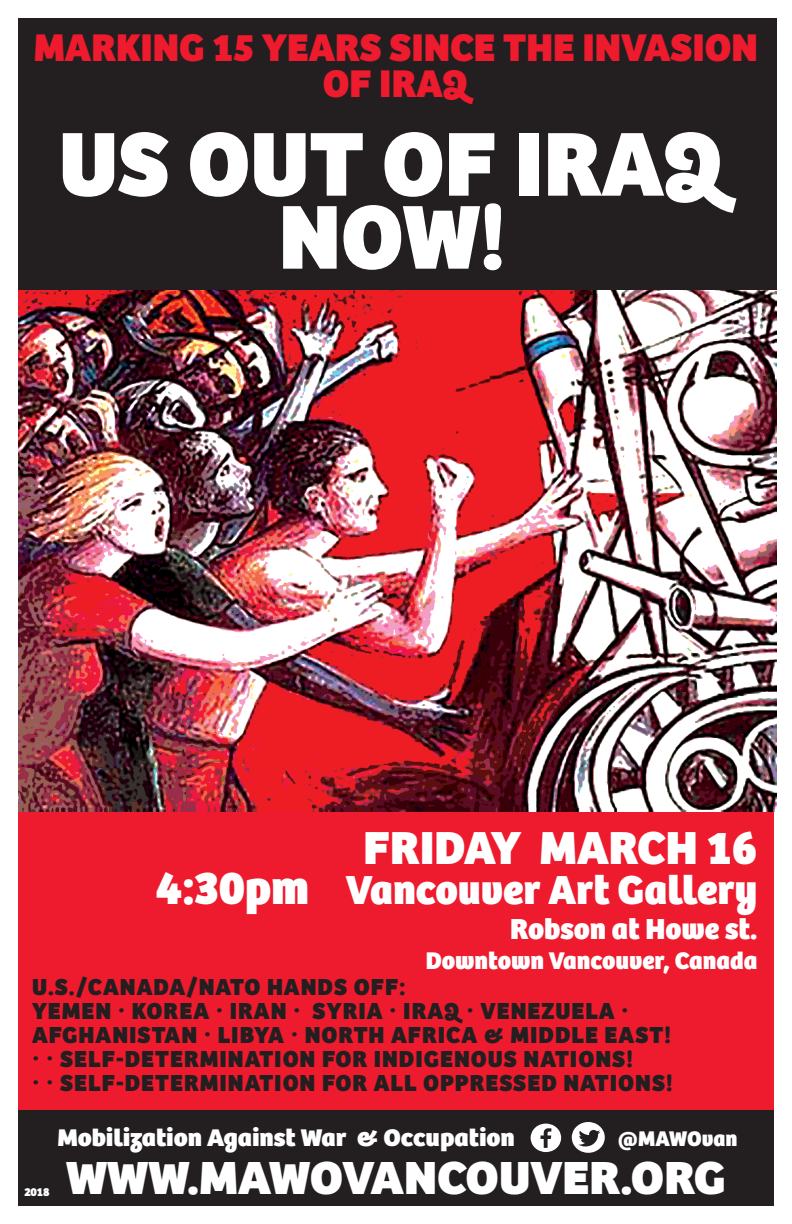
<style>
.page{position:relative;width:792px;height:1224px;background:#fff}
.page>*{position:absolute;margin:0;border:0;box-sizing:border-box;transform-origin:0 0}
.t1{font:800 94px/73px "Bree";color:#fff;text-align:center}
.t2{font:800 48.1px "Bree";color:#fff;scale:1.04 1}
.t3{font:800 48px "Bree";color:#fff}
.t4{font:800 42px "Bree";color:#fff}
.t5{font:800 40px/36px "Bree";color:#ee1a2e;text-align:center}
.t6{font:800 30px "Bree";color:#fff}
.t7{font:800 25px "Bree";color:#fff;scale:1.05 1}
.t8{font:800 25px "Bree";color:#fff}
.t9{font:800 24px/24px "Bree";letter-spacing:.04em;color:#231f20}
.t10{font:800 22px "Bree";color:#fff}
.t11{font:800 12px "Bree";color:#fff}
.s1{font-size:48px}
</style>
<div class="page">
<div style="left:18px;top:812px;width:756px;height:298px;background:#ee1a2e"></div>
<div style="left:18px;top:1110px;width:756px;height:96px;background:#231f20"></div>
<svg style="left:572px;top:1122px;width:33px;height:31px"></svg>
<svg style="left:531px;top:1124px;width:30px;height:28px"></svg>
<img style="left:18px;top:290px;width:759px;height:522px">
<div style="left:18px;top:18px;width:759px;height:272px;background:#231f20"></div>
<p class="t5" style="left:34px;top:30px;width:726px">MARKING 15 YEARS SINCE THE INVASION<br>OF IRAQ</p>
<p class="t1" style="left:59px;top:128px;width:668px">US OUT OF IRAQ<br>NOW!</p>
<p class="t3" style="left:364px;top:818px;width:395px">FRIDAY MARCH 16</p>
<p class="t4" style="left:155px;top:864px;width:604px"><span class="s1">4:30pm</span> Vancouver Art Gallery</p>
<p class="t6" style="left:510px;top:910px;width:249px">Robson at Howe st.</p>
<p class="t8" style="left:426px;top:945px;width:333px">Downtown Vancouver, Canada</p>
<p class="t9" style="left:32px;top:976px;width:375px">U.S./CANADA/NATO HANDS OFF:</p>
<p class="t9" style="left:32px;top:1000px;width:640px">YEMEN ∙ KOREA ∙ IRAN ∙ SYRIA ∙ IRAQ ∙ VENEZUELA ∙<br>AFGHANISTAN ∙ LIBYA ∙ NORTH AFRICA &amp; MIDDLE EAST!</p>
<p class="t9" style="left:32px;top:1048px;width:602px">∙ ∙ SELF-DETERMINATION FOR INDIGENOUS NATIONS!</p>
<p class="t9" style="left:32px;top:1072px;width:642px">∙ ∙ SELF-DETERMINATION FOR ALL OPPRESSED NATIONS!</p>
<p class="t11" style="left:24px;top:1185px;width:27px">2018</p>
<p class="t7" style="left:57px;top:1122px;width:437px">Mobilization Against War &amp; Occupation</p>
<p class="t2" style="left:66px;top:1148px;width:636px">WWW.MAWOVANCOUVER.ORG</p>
<p class="t10" style="left:617px;top:1125px;width:121px">@MAWOvan</p>
</div>
